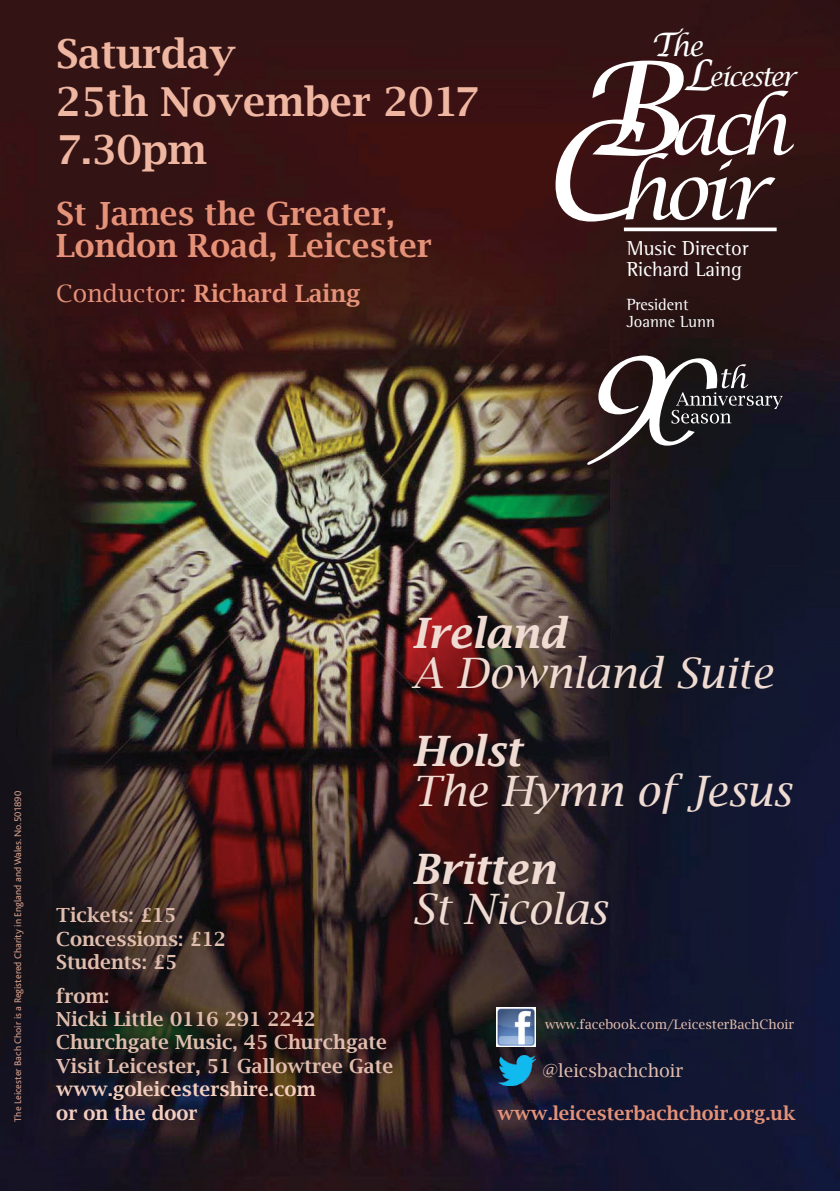
<style>
.page{position:relative;width:840px;height:1191px;background:#fff}
.page>*{position:absolute;margin:0;border:0;box-sizing:border-box;transform-origin:0 0}
.t1{font:italic 77.2px "Lucida Calligraphy";color:#fff}
.t2{font:italic 74.4px "Lucida Calligraphy";color:#fff}
.t3{font:italic 42px "Lucida Bright";color:#efdbd2}
.t4{font:italic 600 42px "Lucida Bright";color:#efdbd2}
.t5{font:600 40px/48px "Lucida Bright";color:#efb6a1}
.t6{font:600 32px/32px "Lucida Bright";color:#e59279}
.t7{font:italic 27.4px "Lucida Calligraphy";color:#fff}
.t8{font:italic 26px "Lucida Calligraphy";letter-spacing:-.09em;color:#fff}
.t9{font:600 24px "Lucida Bright";color:#e59279}
.t10{font:20.8px/20.8px "Rotis Semi Serif";color:#fff}
.t11{font:600 19.4px/23.4px "Lucida Bright";color:#e1bdae}
.t12{font:600 19.4px/23.4px "Lucida Bright";color:#f4cfc0}
.t13{font:600 19px "Lucida Bright";color:#e59279}
.t14{font:18px "Lucida Bright";color:#e1bdae}
.t15{font:16.6px/17.4px "Rotis Semi Serif";color:#fff}
.t16{font:13px "Lucida Bright";color:#e1bdae}
.t17{font:10px "Bliss";color:#d29d8a}
.s1{font-weight:400}
.s2{font-size:32.4px}
.s3{font-size:129.6px}
.s4{font-size:74.2px}
.s5{font-size:42.2px}
.s6{font-size:134.4px}
</style>
<div class="page">
<img style="left:0;top:0;width:839px;height:1191px">
<img style="left:496px;top:1007px;width:38px;height:39px">
<img style="left:498px;top:1055px;width:37px;height:30px">
<svg style="left:623px;top:227px;width:153px;height:4px"></svg>
<svg style="left:586px;top:355px;width:196px;height:110px;background:#433e41"></svg>
<h3 class="t5" style="left:56px;top:30px;width:424px">Saturday<br>25th November 2017<br>7.30pm</h3>
<h3 class="t6" style="left:56px;top:197px;width:377px">St James the Greater,<br>London Road, Leicester</h3>
<p class="t9" style="left:56px;top:280px;width:305px"><span class="s1">Conductor:</span> Richard Laing</p>
<h3 class="t7" style="left:650px;top:30px;width:54px"><span class="s2">T</span>he</h3>
<h2 class="t2" style="left:578px;top:83px;width:212px"><span class="s3">B</span><span class="s4">a</span>ch</h2>
<h3 class="t8" style="left:684px;top:61px;width:113px"><span class="s5">L</span>eicester</h3>
<h1 class="t1" style="left:540px;top:145px;width:230px"><span class="s6">C</span>hoir</h1>
<p class="t10" style="left:626px;top:237px;width:123px">Music Director<br>Richard Laing</p>
<p class="t15" style="left:626px;top:295px;width:90px">President<br>Joanne Lunn</p>
<p class="t17" style="left:13px;top:1121px;width:332px;rotate:-90deg">The Leicester Bach Choir is a Registered Charity in England and Wales. No.501890</p>
<p class="t11" style="left:56px;top:903px;width:171px">Tickets: £15<br>Concessions: £12<br>Students: £5</p>
<p class="t11" style="left:56px;top:984px;width:338px">from:<br>Nicki Little 0116 291 2242<br>Churchgate Music, 45 Churchgate<br>Visit Leicester, 51 Gallowtree Gate</p>
<p class="t12" style="left:56px;top:1077px;width:260px">www.goleicestershire.com or on the door</p>
<h3 class="t4" style="left:411px;top:609px;width:155px">Ireland</h3>
<h3 class="t3" style="left:411px;top:649px;width:363px">A Downland Suite</h3>
<h3 class="t4" style="left:411px;top:727px;width:111px">Holst</h3>
<h3 class="t3" style="left:411px;top:766px;width:380px">The Hymn of Jesus</h3>
<h3 class="t4" style="left:411px;top:844px;width:145px">Britten</h3>
<h3 class="t3" style="left:411px;top:884px;width:197px">St Nicolas</h3>
<p class="t16" style="left:544px;top:1017px;width:251px">www.facebook.com/LeicesterBachChoir</p>
<p class="t14" style="left:542px;top:1060px;width:142px">@leicsbachchoir</p>
<p class="t13" style="left:497px;top:1102px;width:299px">www.leicesterbachchoir.org.uk</p>
</div>
